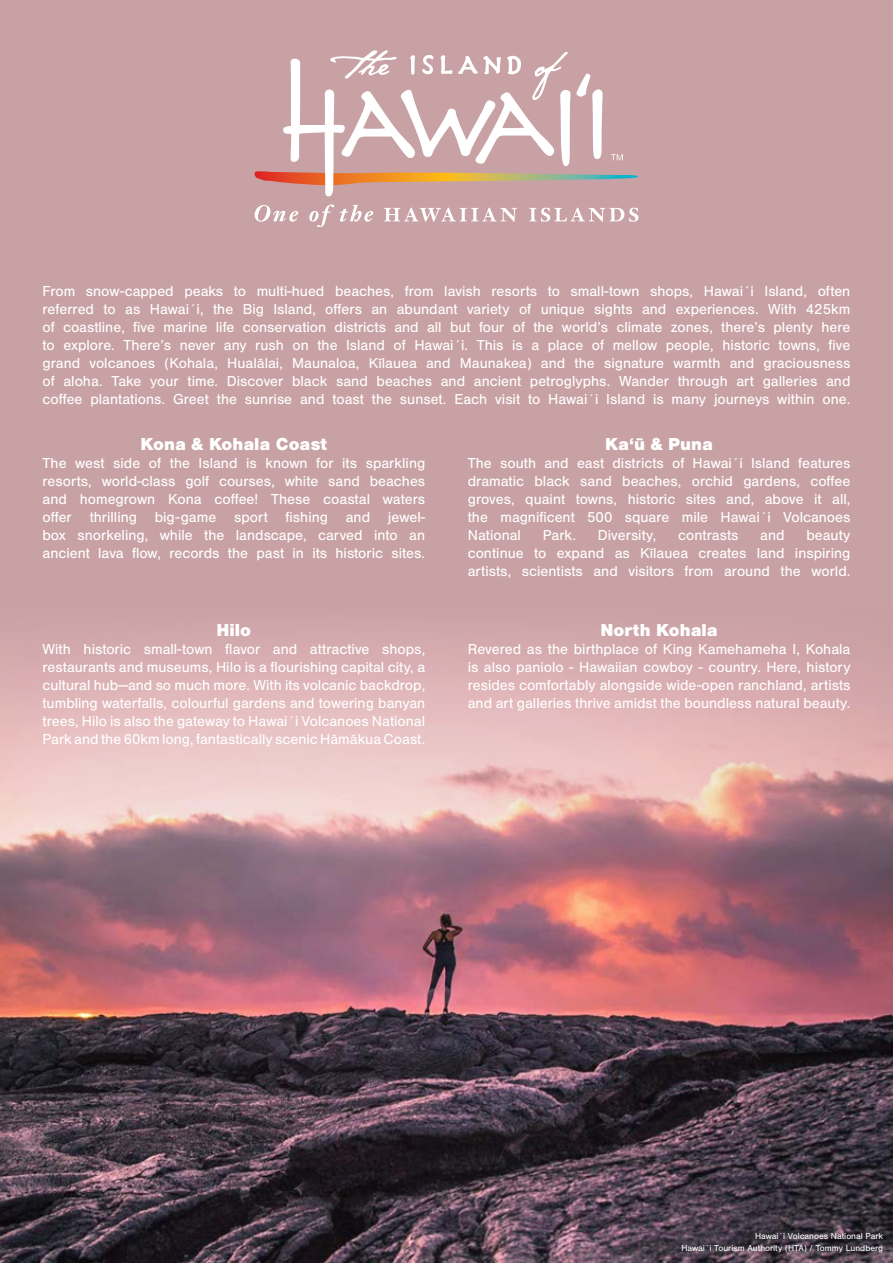
<style>
.page{position:relative;width:893px;height:1263px;background:#c8a1a4}
.page>*{position:absolute;margin:0;border:0;box-sizing:border-box;transform-origin:0 0}
.t1{font:900 18px "Nimbus San";color:#fff}
.t2{font:15px/18px "Nimbus San";color:#fff;text-align:justify}
.t3{font:9px/12px "Nimbus San";color:#fff;text-align:right}
</style>
<div class="page">
<img style="left:0;top:637px;width:893px;height:626px">
<svg style="left:255px;top:50px;width:383px;height:147px"></svg>
<svg style="left:255px;top:205px;width:43px;height:17px"></svg>
<svg style="left:309px;top:205px;width:25px;height:21px"></svg>
<svg style="left:340px;top:205px;width:33px;height:17px"></svg>
<svg style="left:384px;top:208px;width:133px;height:14px"></svg>
<svg style="left:529px;top:208px;width:109px;height:14px"></svg>
<p class="t2" style="left:43px;top:282px;width:809px">From snow-capped peaks to multi-hued beaches, from lavish resorts to small-town shops, Hawai´i Island, often referred to as Hawai´i, the Big Island, offers an abundant variety of unique sights and experiences. With 425km of coastline, five marine life conservation districts and all but four of the world’s climate zones, there’s plenty here to explore. There’s never any rush on the Island of Hawai´i. This is a place of mellow people, historic towns, five grand volcanoes (Kohala, Hualālai, Maunaloa, Kīlauea and Maunakea) and the signature warmth and graciousness of aloha. Take your time. Discover black sand beaches and ancient petroglyphs. Wander through art galleries and coffee plantations. Greet the sunrise and toast the sunset. Each visit to Hawai´i Island is many journeys within one.</p>
<p class="t1" style="left:141px;top:434px;width:188px">Kona &amp; Kohala Coast</p>
<p class="t2" style="left:43px;top:455px;width:384px">The west side of the Island is known for its sparkling resorts, world-class golf courses, white sand beaches and homegrown Kona coffee! These coastal waters offer thrilling big-game sport fishing and jewel&shy;box snorkeling, while the landscape, carved into an ancient lava flow, records the past in its historic sites.</p>
<p class="t1" style="left:605px;top:434px;width:109px">Ka‘ū &amp; Puna</p>
<p class="t2" style="left:468px;top:455px;width:384px">The south and east districts of Hawai´i Island features dramatic black sand beaches, orchid gardens, coffee groves, quaint towns, historic sites and, above it all, the magnificent 500 square mile Hawai´i Volcanoes National</p>
<p class="t2" style="left:468px;top:527px;width:384px;text-indent:339px">beauty continue to expand as Kīlauea creates land inspiring artists, scientists and visitors from around the world.</p>
<p class="t2" style="left:543px;top:527px;width:35px">Park.</p>
<p class="t2" style="left:598px;top:527px;width:60px">Diversity,</p>
<p class="t2" style="left:678px;top:527px;width:62px">contrasts</p>
<p class="t2" style="left:760px;top:527px;width:26px">and</p>
<p class="t1" style="left:217px;top:620px;width:36px">Hilo</p>
<p class="t2" style="left:43px;top:640px;width:384px">With historic small-town flavor and attractive shops, restaurants and museums, Hilo is a flourishing capital city, a cultural hub—and so much more. With its volcanic backdrop, tumbling waterfalls, colourful gardens and towering banyan trees, Hilo is also the gateway to Hawai´i Volcanoes National Park and the 60km long, fantastically scenic Hāmākua Coast.</p>
<p class="t1" style="left:600px;top:620px;width:119px">North Kohala</p>
<p class="t2" style="left:468px;top:640px;width:384px">Revered as the birthplace of King Kamehameha I, Kohala is also paniolo - Hawaiian cowboy - country. Here, history resides comfortably alongside wide-open ranchland, artists and art galleries thrive amidst the boundless natural beauty.</p>
<p class="t3" style="left:681px;top:1230px;width:203px">Hawai´i Volcanoes National Park<br>Hawai´i Tourism Authority (HTA) / Tommy Lundberg</p>
</div>
